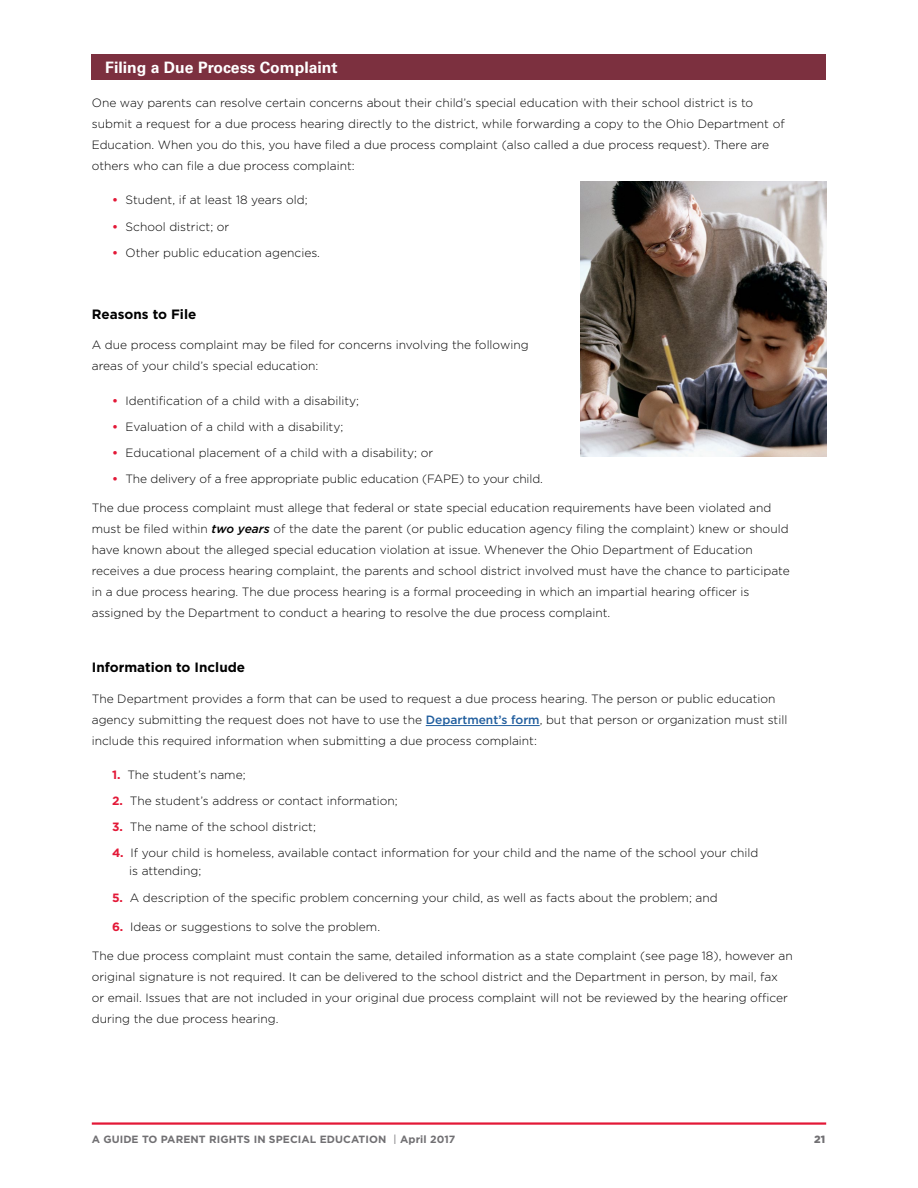
<style>
.page{position:relative;width:918px;height:1188px;background:#fff}
.page>*{position:absolute;margin:0;border:0;box-sizing:border-box;transform-origin:0 0}
.HD{font:700 15.75px "Univers LT Std";color:#fff}
.SubHD{font:700 13.5px "Gotham";color:#000}
.BOD{font:300 12px/21px "Gotham";color:#000}
.t1{font:700 10.5px "Gotham";letter-spacing:.01em;color:#717073}
.t2{font:900 10.5px "Gotham";color:#717073}
.s1{font-weight:700;color:#e31837}
.s2{font-weight:500;font-style:italic}
.s3{font-weight:500;color:#215e9e}
.s4{font-weight:300;font-size:13.5px}
</style>
<div class="page">
<hr style="left:92px;top:1122px;width:734px;height:3px;background:#e31837">
<div style="left:92px;top:54px;width:734px;height:26px;background:#7c303f"></div>
<hr style="left:426px;top:725px;width:114px;height:1px;background:#215e9e">
<img style="left:580px;top:181px;width:246px;height:276px">
<h3 class="HD" style="left:105px;top:58px;width:234px">Filing a Due Process Complaint</h3>
<p class="BOD" style="left:92px;top:92px;width:694px">One way parents can resolve certain concerns about their child’s special education with their school district is to submit a request for a due process hearing directly to the district, while forwarding a copy to the Ohio Department of Education. When you do this, you have filed a due process complaint (also called a due process request). There are others who can file a due process complaint:</p>
<p class="BOD" style="left:112px;top:190px;width:197px"><span class="s1">•</span> Student, if at least 18 years old;</p>
<p class="BOD" style="left:112px;top:216px;width:119px"><span class="s1">•</span> School district; or</p>
<p class="BOD" style="left:112px;top:242px;width:210px"><span class="s1">•</span> Other public education agencies.</p>
<h4 class="SubHD" style="left:92px;top:306px;width:106px">Reasons to File</h4>
<p class="BOD" style="left:92px;top:335px;width:438px">A due process complaint may be filed for concerns involving the following areas of your child’s special education:</p>
<p class="BOD" style="left:112px;top:390px;width:249px"><span class="s1">•</span> Identification of a child with a disability;</p>
<p class="BOD" style="left:112px;top:416px;width:233px"><span class="s1">•</span> Evaluation of a child with a disability;</p>
<p class="BOD" style="left:112px;top:442px;width:323px"><span class="s1">•</span> Educational placement of a child with a disability; or</p>
<p class="BOD" style="left:112px;top:468px;width:432px"><span class="s1">•</span> The delivery of a free appropriate public education (FAPE) to your child.</p>
<p class="BOD" style="left:92px;top:497px;width:699px">The due process complaint must allege that federal or state special education requirements have been violated and must be filed within <span class="s2">two years</span> of the date the parent (or public education agency filing the complaint) knew or should have known about the alleged special education violation at issue. Whenever the Ohio Department of Education receives a due process hearing complaint, the parents and school district involved must have the chance to participate in a due process hearing. The due process hearing is a formal proceeding in which an impartial hearing officer is assigned by the Department to conduct a hearing to resolve the due process complaint.</p>
<h4 class="SubHD" style="left:92px;top:660px;width:155px">Information to Include</h4>
<p class="BOD" style="left:92px;top:688px;width:697px">The Department provides a form that can be used to request a due process hearing. The person or public education agency submitting the request does not have to use the <span class="s3">Department’s form</span>, but that person or organization must still include this required information when submitting a due process complaint:</p>
<p class="BOD" style="left:112px;top:764px;width:135px"><span class="s1">1.</span> The student’s name;</p>
<p class="BOD" style="left:112px;top:790px;width:287px"><span class="s1">2.</span> The student’s address or contact information;</p>
<p class="BOD" style="left:112px;top:816px;width:205px"><span class="s1">3.</span> The name of the school district;</p>
<p class="BOD" style="left:129px;top:844px;width:631px;line-height:18px;text-indent:-17px"><span class="s1">4.</span> If your child is homeless, available contact information for your child and the name of the school your child is attending;</p>
<p class="BOD" style="left:112px;top:887px;width:607px"><span class="s1">5.</span> A description of the specific problem concerning your child, as well as facts about the problem; and</p>
<p class="BOD" style="left:112px;top:916px;width:270px"><span class="s1">6.</span> Ideas or suggestions to solve the problem.</p>
<p class="BOD" style="left:92px;top:945px;width:703px">The due process complaint must contain the same, detailed information as a state complaint (see page 18), however an original signature is not required. It can be delivered to the school district and the Department in person, by mail, fax or email. Issues that are not included in your original due process complaint will not be reviewed by the hearing officer during the due process hearing.</p>
<p class="t1" style="left:92px;top:1133px;width:365px">A GUIDE TO PARENT RIGHTS IN SPECIAL EDUCATION <span class="s4">I</span> April 2017</p>
<p class="t2" style="left:814px;top:1133px;width:12px">21</p>
</div>
